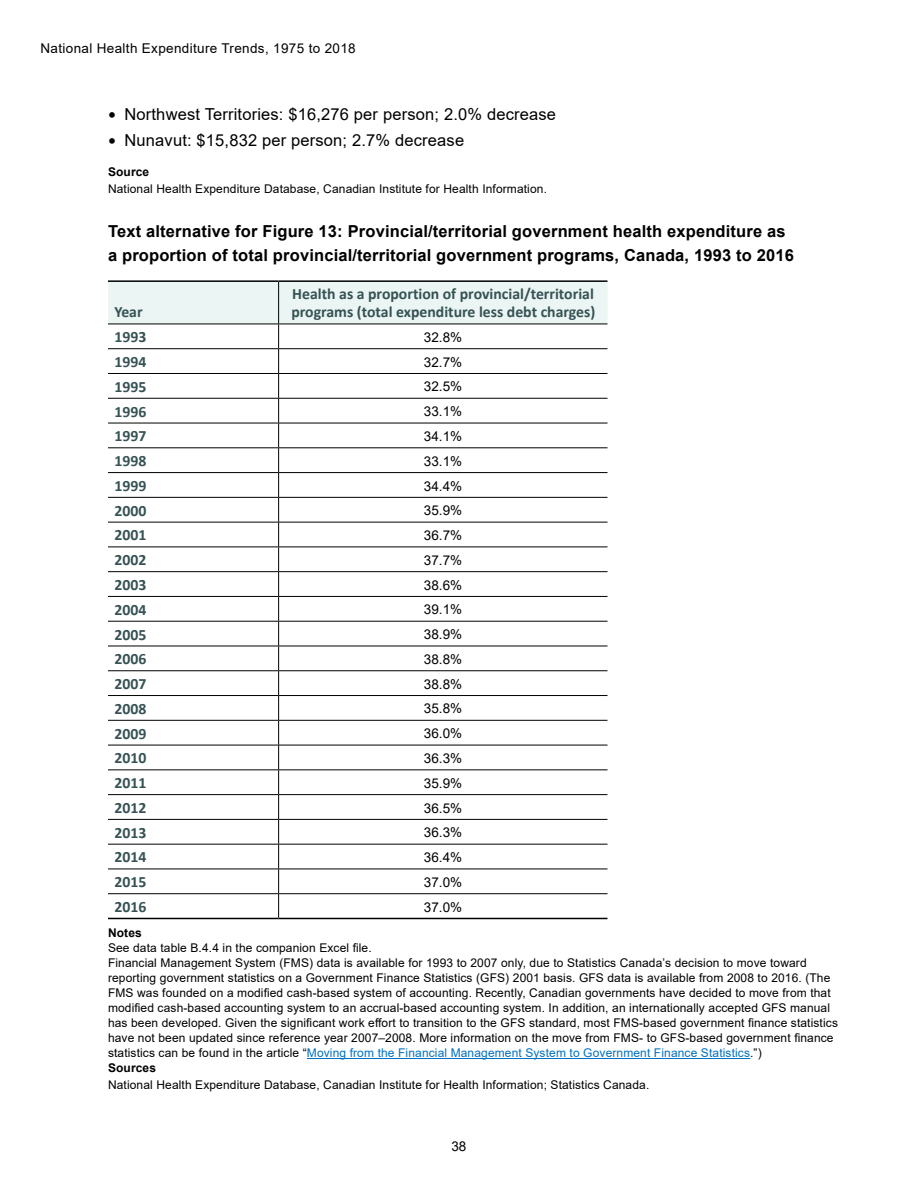
<style>
.page{position:relative;width:918px;height:1188px;background:#fff}
.page>*{position:absolute;margin:0;border:0;box-sizing:border-box;transform-origin:0 0}
.body{font:700 16.5px/24px "Arial";letter-spacing:.01em;color:#000}
.t1{font:16.5px "Arial";letter-spacing:.01em;color:#000}
.header_side2{font:700 15.75px "Calibri";color:#365254}
.header_top1{font:700 15.75px/18px "Calibri";color:#365254}
.body-2{font:13.5px "Arial";letter-spacing:.025em;color:#000}
.note_B4src{font:12px/15px "Arial";letter-spacing:.01em;color:#000}
.note_src_B4body{font:12px "Arial";letter-spacing:.01em;color:#000}
.note_src_B4H2etc{font:12px "Arial";letter-spacing:.01em;color:#000}
.note_src_title{font:700 12px "Arial";letter-spacing:.01em;color:#000}
.s1{font-size:22.5px}
.s2{color:#0070c0}
</style>
<div class="page">
<hr style="left:307px;top:1058px;width:443px;height:1px;background:#0070c0">
<hr style="left:108px;top:280px;width:171px;height:2px;background:#000">
<hr style="left:279px;top:280px;width:329px;height:2px;background:#000">
<svg style="left:108px;top:281px;width:500px;height:637px"></svg>
<hr style="left:108px;top:373px;width:171px;height:1px;background:#000">
<hr style="left:279px;top:373px;width:329px;height:1px;background:#000">
<hr style="left:108px;top:324px;width:171px;height:1px;background:#000">
<hr style="left:279px;top:324px;width:329px;height:1px;background:#000">
<hr style="left:108px;top:398px;width:171px;height:1px;background:#000">
<hr style="left:108px;top:918px;width:171px;height:1px;background:#000">
<hr style="left:279px;top:918px;width:329px;height:1px;background:#000">
<hr style="left:279px;top:398px;width:329px;height:1px;background:#000">
<hr style="left:108px;top:423px;width:171px;height:1px;background:#000">
<hr style="left:279px;top:423px;width:329px;height:1px;background:#000">
<hr style="left:108px;top:447px;width:171px;height:1px;background:#000">
<hr style="left:279px;top:447px;width:329px;height:1px;background:#000">
<hr style="left:108px;top:472px;width:171px;height:1px;background:#000">
<hr style="left:279px;top:472px;width:329px;height:1px;background:#000">
<hr style="left:108px;top:497px;width:171px;height:1px;background:#000">
<hr style="left:279px;top:497px;width:329px;height:1px;background:#000">
<hr style="left:108px;top:522px;width:171px;height:1px;background:#000">
<hr style="left:279px;top:522px;width:329px;height:1px;background:#000">
<hr style="left:108px;top:547px;width:171px;height:1px;background:#000">
<hr style="left:279px;top:547px;width:329px;height:1px;background:#000">
<hr style="left:108px;top:571px;width:171px;height:1px;background:#000">
<hr style="left:279px;top:571px;width:329px;height:1px;background:#000">
<hr style="left:108px;top:596px;width:171px;height:1px;background:#000">
<hr style="left:279px;top:596px;width:329px;height:1px;background:#000">
<hr style="left:108px;top:621px;width:171px;height:1px;background:#000">
<hr style="left:279px;top:621px;width:329px;height:1px;background:#000">
<hr style="left:108px;top:646px;width:171px;height:1px;background:#000">
<hr style="left:279px;top:646px;width:329px;height:1px;background:#000">
<hr style="left:108px;top:670px;width:171px;height:1px;background:#000">
<hr style="left:279px;top:670px;width:329px;height:1px;background:#000">
<hr style="left:108px;top:695px;width:171px;height:1px;background:#000">
<hr style="left:279px;top:695px;width:329px;height:1px;background:#000">
<hr style="left:108px;top:720px;width:171px;height:1px;background:#000">
<hr style="left:279px;top:720px;width:329px;height:1px;background:#000">
<hr style="left:108px;top:745px;width:171px;height:1px;background:#000">
<hr style="left:279px;top:745px;width:329px;height:1px;background:#000">
<hr style="left:108px;top:769px;width:171px;height:1px;background:#000">
<hr style="left:279px;top:769px;width:329px;height:1px;background:#000">
<hr style="left:108px;top:794px;width:171px;height:1px;background:#000">
<hr style="left:279px;top:794px;width:329px;height:1px;background:#000">
<hr style="left:108px;top:819px;width:171px;height:1px;background:#000">
<hr style="left:279px;top:819px;width:329px;height:1px;background:#000">
<hr style="left:108px;top:844px;width:171px;height:1px;background:#000">
<hr style="left:279px;top:844px;width:329px;height:1px;background:#000">
<hr style="left:108px;top:869px;width:171px;height:1px;background:#000">
<hr style="left:279px;top:869px;width:329px;height:1px;background:#000">
<hr style="left:108px;top:893px;width:171px;height:1px;background:#000">
<hr style="left:279px;top:893px;width:329px;height:1px;background:#000">
<p class="body-2" style="left:40px;top:38px;width:317px">National Health Expenditure Trends, 1975 to 2018</p>
<p class="t1" style="left:108px;top:103px;width:450px"><span class="s1">•</span> Northwest Territories: $16,276 per person; 2.0% decrease</p>
<p class="t1" style="left:108px;top:129px;width:358px"><span class="s1">•</span> Nunavut: $15,832 per person; 2.7% decrease</p>
<p class="note_src_title" style="left:108px;top:164px;width:43px">Source</p>
<p class="note_src_B4H2etc" style="left:108px;top:180px;width:441px">National Health Expenditure Database, Canadian Institute for Health Information.</p>
<p class="body" style="left:108px;top:219px;width:688px">Text alternative for Figure 13: Provincial/territorial government health expenditure as a proportion of total provincial/territorial government programs, Canada, 1993 to 2016</p>
<p class="header_top1" style="left:114px;top:303px;width:30px">Year</p>
<p class="header_top1" style="left:291px;top:285px;width:305px">Health as a proportion of provincial/territorial programs (total expenditure less debt charges)</p>
<p class="header_side2" style="left:114px;top:326px;width:33px">1993</p>
<p class="body-2" style="left:424px;top:328px;width:40px">32.8%</p>
<p class="header_side2" style="left:114px;top:351px;width:33px">1994</p>
<p class="body-2" style="left:424px;top:353px;width:40px">32.7%</p>
<p class="header_side2" style="left:114px;top:375px;width:33px">1995</p>
<p class="body-2" style="left:424px;top:377px;width:40px">32.5%</p>
<p class="header_side2" style="left:114px;top:400px;width:33px">1996</p>
<p class="body-2" style="left:424px;top:402px;width:40px">33.1%</p>
<p class="header_side2" style="left:114px;top:425px;width:33px">1997</p>
<p class="body-2" style="left:424px;top:427px;width:40px">34.1%</p>
<p class="header_side2" style="left:114px;top:450px;width:33px">1998</p>
<p class="body-2" style="left:424px;top:452px;width:40px">33.1%</p>
<p class="header_side2" style="left:114px;top:475px;width:33px">1999</p>
<p class="body-2" style="left:424px;top:476px;width:40px">34.4%</p>
<p class="header_side2" style="left:114px;top:499px;width:33px">2000</p>
<p class="body-2" style="left:424px;top:501px;width:40px">35.9%</p>
<p class="header_side2" style="left:114px;top:524px;width:33px">2001</p>
<p class="body-2" style="left:424px;top:526px;width:40px">36.7%</p>
<p class="header_side2" style="left:114px;top:549px;width:33px">2002</p>
<p class="body-2" style="left:424px;top:551px;width:40px">37.7%</p>
<p class="header_side2" style="left:114px;top:574px;width:33px">2003</p>
<p class="body-2" style="left:424px;top:576px;width:40px">38.6%</p>
<p class="header_side2" style="left:114px;top:598px;width:33px">2004</p>
<p class="body-2" style="left:424px;top:600px;width:40px">39.1%</p>
<p class="header_side2" style="left:114px;top:623px;width:33px">2005</p>
<p class="body-2" style="left:424px;top:625px;width:40px">38.9%</p>
<p class="header_side2" style="left:114px;top:648px;width:33px">2006</p>
<p class="body-2" style="left:424px;top:650px;width:40px">38.8%</p>
<p class="header_side2" style="left:114px;top:673px;width:33px">2007</p>
<p class="body-2" style="left:424px;top:675px;width:40px">38.8%</p>
<p class="header_side2" style="left:114px;top:697px;width:33px">2008</p>
<p class="body-2" style="left:424px;top:699px;width:40px">35.8%</p>
<p class="header_side2" style="left:114px;top:722px;width:33px">2009</p>
<p class="body-2" style="left:424px;top:724px;width:40px">36.0%</p>
<p class="header_side2" style="left:114px;top:747px;width:33px">2010</p>
<p class="body-2" style="left:424px;top:749px;width:40px">36.3%</p>
<p class="header_side2" style="left:114px;top:772px;width:33px">2011</p>
<p class="body-2" style="left:424px;top:774px;width:40px">35.9%</p>
<p class="header_side2" style="left:114px;top:797px;width:33px">2012</p>
<p class="body-2" style="left:424px;top:799px;width:40px">36.5%</p>
<p class="header_side2" style="left:114px;top:821px;width:33px">2013</p>
<p class="body-2" style="left:424px;top:823px;width:40px">36.3%</p>
<p class="header_side2" style="left:114px;top:846px;width:33px">2014</p>
<p class="body-2" style="left:424px;top:848px;width:40px">36.4%</p>
<p class="header_side2" style="left:114px;top:871px;width:33px">2015</p>
<p class="body-2" style="left:424px;top:873px;width:40px">37.0%</p>
<p class="header_side2" style="left:114px;top:896px;width:33px">2016</p>
<p class="body-2" style="left:424px;top:898px;width:40px">37.0%</p>
<p class="note_src_title" style="left:108px;top:925px;width:35px">Notes</p>
<p class="note_B4src" style="left:108px;top:940px;width:265px">See data table B.4.4 in the companion Excel file.</p>
<p class="note_B4src" style="left:108px;top:955px;width:732px">Financial Management System (FMS) data is available for 1993 to 2007 only, due to Statistics Canada’s decision to move toward reporting government statistics on a Government Finance Statistics (GFS) 2001 basis. GFS data is available from 2008 to 2016. (The FMS was founded on a modified cash-based system of accounting. Recently, Canadian governments have decided to move from that modified cash-based accounting system to an accrual-based accounting system. In addition, an internationally accepted GFS manual has been developed. Given the significant work effort to transition to the GFS standard, most FMS-based government finance statistics have not been updated since reference year 2007–2008. More information on the move from FMS- to GFS-based government finance statistics can be found in the article “<span class="s2">Moving from the Financial Management System to Government Finance Statistics</span>.”)</p>
<p class="note_src_title" style="left:108px;top:1060px;width:50px">Sources</p>
<p class="note_src_B4body" style="left:108px;top:1076px;width:543px">National Health Expenditure Database, Canadian Institute for Health Information; Statistics Canada.</p>
<p class="body-2" style="left:451px;top:1137px;width:17px">38</p>
</div>
